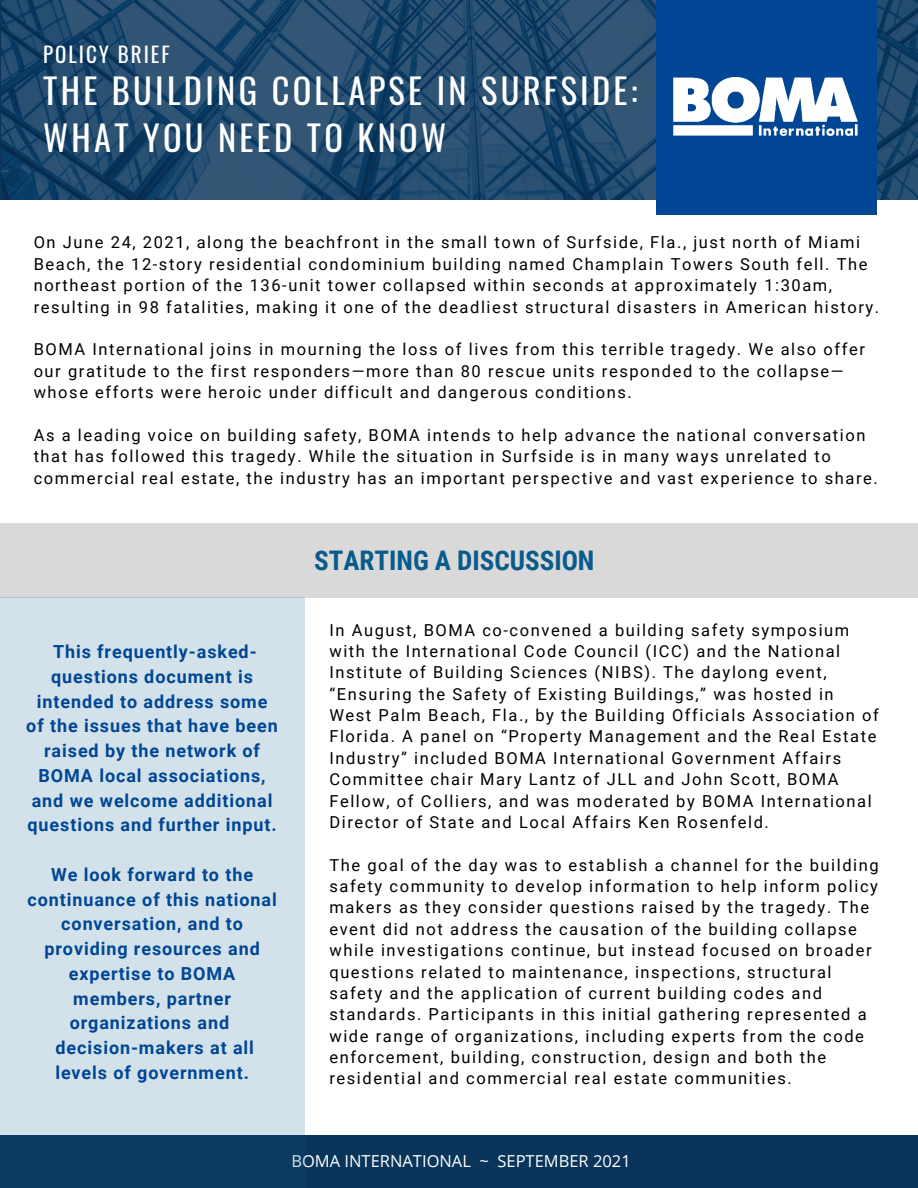
<style>
.page{position:relative;width:918px;height:1188px;background:#fff}
.page>*{position:absolute;margin:0;border:0;box-sizing:border-box;transform-origin:0 0}
.t1{font:34.5px "Oswald";letter-spacing:.095em;color:#fff}
.t2{font:700 27px "Roboto Condensed";color:#095b8b}
.t3{font:21px "Oswald";letter-spacing:.095em;color:#fff}
.t4{font:700 18px/24.8px "Roboto";letter-spacing:.05em;color:#004694;text-align:center}
.t5{font:16.5px/21.3px "Roboto";letter-spacing:.095em;color:#000}
.t6{font:16.5px "Open Sans";color:#fff}
</style>
<div class="page">
<img style="left:2px;top:0;width:916px;height:199px">
<div style="left:656px;top:0;width:221px;height:215px;background:#004694"></div>
<img style="left:674px;top:78px;width:184px;height:59px">
<div style="left:0;top:1135px;width:918px;height:53px;background:#0a355b"></div>
<div style="left:0;top:523px;width:918px;height:74px;background:#d9d9d9"></div>
<div style="left:0;top:598px;width:305px;height:537px;background:#d3e2ea"></div>
<p class="t3" style="left:43px;top:38px;width:128px">POLICY BRIEF</p>
<p class="t1" style="left:43px;top:64px;width:596px">THE BUILDING COLLAPSE IN SURFSIDE:</p>
<p class="t1" style="left:43px;top:110px;width:405px">WHAT YOU NEED TO KNOW</p>
<p class="t5" style="left:34px;top:232px;width:847px">On June 24, 2021, along the beachfront in the small town of Surfside, Fla., just north of Miami Beach, the 12-story residential condominium building named Champlain Towers South fell. The northeast portion of the 136-unit tower collapsed within seconds at approximately 1:30am, resulting in 98 fatalities, making it one of the deadliest structural disasters in American history.</p>
<p class="t5" style="left:34px;top:339px;width:833px">BOMA International joins in mourning the loss of lives from this terrible tragedy. We also offer our gratitude to the first responders—more than 80 rescue units responded to the collapse—</p>
<p class="t5" style="left:34px;top:382px;width:600px">whose efforts were heroic under difficult and dangerous conditions.</p>
<p class="t5" style="left:34px;top:425px;width:846px">As a leading voice on building safety, BOMA intends to help advance the national conversation that has followed this tragedy. While the situation in Surfside is in many ways unrelated to commercial real estate, the industry has an important perspective and vast experience to share.</p>
<p class="t4" style="left:26px;top:640px;width:253px">This frequently-asked&shy;questions document is intended to address some of the issues that have been raised by the network of<br>BOMA local associations, and we welcome additional questions and further input.</p>
<p class="t4" style="left:27px;top:862px;width:251px">We look forward to the continuance of this national conversation, and to providing resources and expertise to BOMA members, partner organizations and decision-makers at all levels of government.</p>
<p class="t2" style="left:314px;top:545px;width:282px">STARTING A DISCUSSION</p>
<p class="t5" style="left:329px;top:619px;width:551px">In August, BOMA co-convened a building safety symposium with the International Code Council (ICC) and the National Institute of Building Sciences (NIBS). The daylong event, “Ensuring the Safety of Existing Buildings,” was hosted in West Palm Beach, Fla., by the Building Officials Association of Florida. A panel on “Property Management and the Real Estate Industry” included BOMA International Government Affairs Committee chair Mary Lantz of JLL and John Scott, BOMA Fellow, of Colliers, and was moderated by BOMA International Director of State and Local Affairs Ken Rosenfeld.</p>
<p class="t5" style="left:329px;top:854px;width:551px">The goal of the day was to establish a channel for the building safety community to develop information to help inform policy makers as they consider questions raised by the tragedy. The event did not address the causation of the building collapse while investigations continue, but instead focused on broader questions related to maintenance, inspections, structural safety and the application of current building codes and standards. Participants in this initial gathering represented a wide range of organizations, including experts from the code enforcement, building, construction, design and both the residential and commercial real estate communities.</p>
<p class="t6" style="left:291px;top:1149px;width:341px">BOMA INTERNATIONAL ~ SEPTEMBER 2021</p>
</div>
